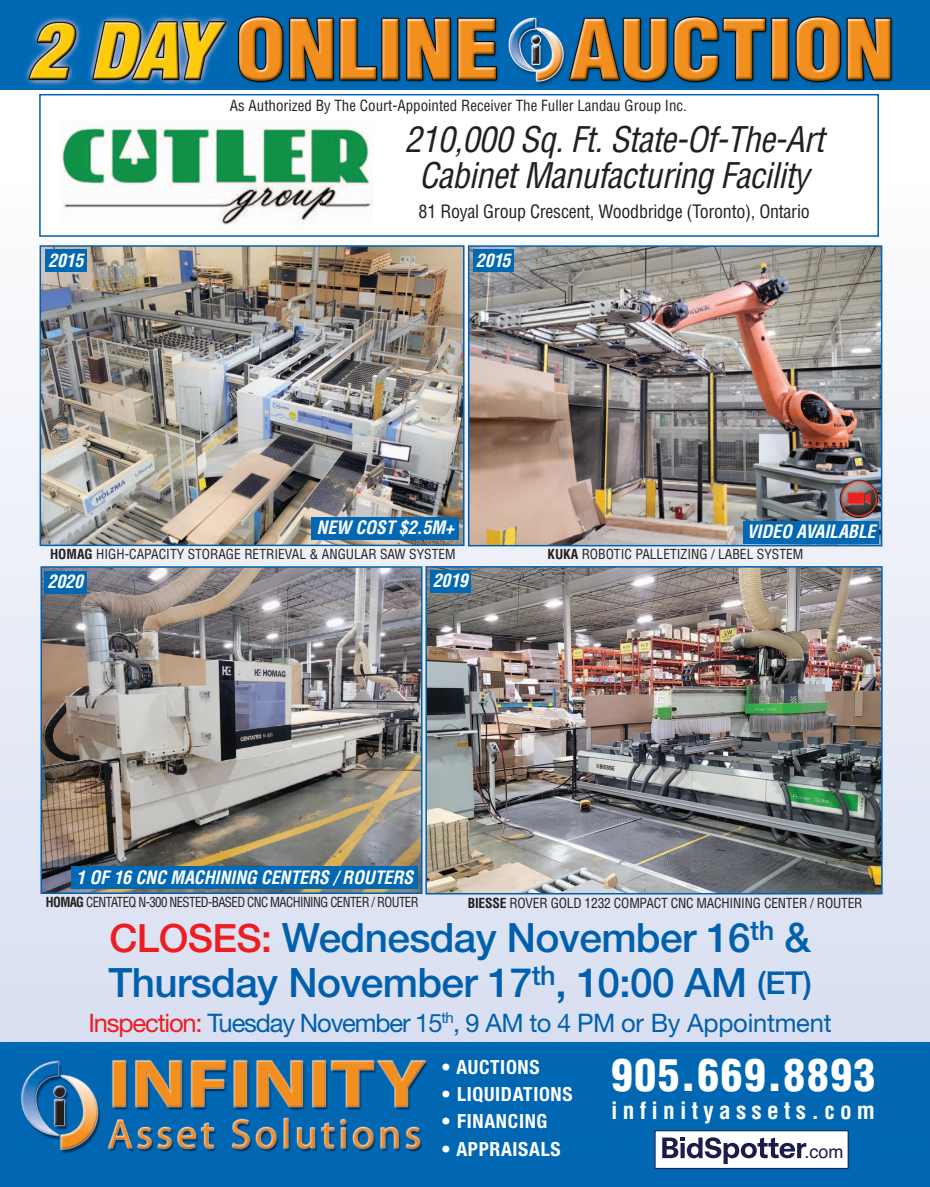
<style>
.page{position:relative;width:930px;height:1187px;background:#fff}
.page>*{position:absolute;margin:0;border:0;box-sizing:border-box;transform-origin:0 0}
.t1{font:900 condensed 43.2px "Helvetica";letter-spacing:.04em;color:#fff}
.t2{font:500 40.5px/45px "Helvetica Neue";letter-spacing:-.015em;color:#0160ae}
.t3{font:italic condensed 34.5px/36.6px "Helvetica";color:#231f20;text-align:center}
.t4{font:25.5px "Helvetica Neue";letter-spacing:-.045em;color:#0160ae}
.t5{font:700 condensed 23.25px "Helvetica";letter-spacing:.225em;color:#fff}
.t6{font:700 condensed 19.5px "Helvetica Neue";letter-spacing:.035em;color:#fff}
.t7{font:italic 700 condensed 18px "Helvetica";letter-spacing:-.01em;color:#fff}
.t8{font:condensed 18px "Helvetica";letter-spacing:-.015em;color:#231f20}
.t9{font:18px "Helvetica";color:#1b1d4b}
.t10{font:condensed 15px "Helvetica";color:#231f20}
.t11{font:condensed 13.5px "Helvetica";letter-spacing:-.015em;color:#231f20}
.t12{font:condensed 13.5px "Helvetica";letter-spacing:-.045em;color:#231f20;scale:.95 1}
.s1{font-weight:700}
.s2{font-size:39px;color:#ee1d23}
.s3{font-size:31.5px}
.s4{color:#ee1d23}
</style>
<div class="page">
<div style="left:0;top:184px;width:930px;height:859px;background:linear-gradient(to bottom,#f8fafc,#d4ddef)"></div>
<div style="left:41px;top:95px;width:836px;height:140px;background:#fff"></div>
<div style="left:39px;top:94px;width:840px;height:143px;border:2px solid #0160ae"></div>
<img style="left:0;top:0;width:930px;height:89px">
<img style="left:43px;top:248px;width:418px;height:295px">
<div style="left:40px;top:245px;width:424px;height:301px;border:2px solid #0160ae"></div>
<img style="left:428px;top:569px;width:451px;height:322px">
<div style="left:425px;top:566px;width:457px;height:328px;border:2px solid #0160ae"></div>
<img style="left:43px;top:569px;width:376px;height:322px">
<div style="left:40px;top:566px;width:382px;height:328px;border:2px solid #0160ae"></div>
<img style="left:471px;top:248px;width:408px;height:295px">
<div style="left:468px;top:245px;width:414px;height:301px;border:2px solid #0160ae"></div>
<div style="left:45px;top:250px;width:41px;height:22px;background:#0168b3"></div>
<div style="left:473px;top:250px;width:40px;height:22px;background:#0168b3"></div>
<div style="left:429px;top:570px;width:41px;height:23px;background:#0168b3"></div>
<div style="left:44px;top:571px;width:43px;height:22px;background:#0168b3"></div>
<div style="left:71px;top:866px;width:347px;height:23px;background:#0168b3"></div>
<div style="left:312px;top:517px;width:147px;height:23px;background:#0168b3"></div>
<img style="left:61px;top:122px;width:313px;height:103px">
<div style="left:743px;top:521px;width:135px;height:22px;background:#0168b3"></div>
<img style="left:839px;top:479px;width:39px;height:39px">
<img style="left:0;top:1041px;width:930px;height:145px">
<div style="left:655px;top:1131px;width:192px;height:36px;background:#fff"></div>
<svg style="left:662px;top:1137px;width:144px;height:26px"></svg>
<div style="left:654px;top:1130px;width:194px;height:38px;border:1px solid #1b1d4b"></div>
<p class="t10" style="left:230px;top:100px;width:458px">As Authorized By The Court-Appointed Receiver The Fuller Landau Group Inc.</p>
<h3 class="t3" style="left:404px;top:124px;width:428px">210,000 Sq.Ft.State-Of-The-Art<br>CabinetManufacturing Facility</h3>
<h3 class="t8" style="left:418px;top:204px;width:392px">81 Royal Group Crescent, Woodbridge (Toronto), Ontario</h3>
<h3 class="t7" style="left:48px;top:253px;width:40px">2015</h3>
<h3 class="t7" style="left:476px;top:253px;width:40px">2015</h3>
<h3 class="t7" style="left:316px;top:521px;width:143px">NEW COST $2.5M+</h3>
<h3 class="t7" style="left:746px;top:524px;width:134px">VIDEO AVAILABLE</h3>
<p class="t11" style="left:50px;top:549px;width:407px"><span class="s1">HOMAG</span> HIGH-CAPACITY STORAGE RETRIEVAL &amp; ANGULAR SAW SYSTEM</p>
<p class="t11" style="left:547px;top:548px;width:257px"><span class="s1">KUKA</span> ROBOTIC PALLETIZING / LABEL SYSTEM</p>
<h3 class="t7" style="left:48px;top:574px;width:41px">2020</h3>
<h3 class="t7" style="left:433px;top:574px;width:40px">2019</h3>
<h3 class="t7" style="left:76px;top:870px;width:342px">1 OF 16 CNC MACHINING CENTERS / ROUTERS</h3>
<p class="t12" style="left:46px;top:896px;width:394px"><span class="s1">HOMAG</span> CENTATEQ N-300 NESTED-BASED CNC MACHINING CENTER / ROUTER</p>
<p class="t11" style="left:468px;top:897px;width:396px"><span class="s1">BIESSE</span> ROVER GOLD 1232 COMPACT CNC MACHINING CENTER / ROUTER</p>
<h2 class="t2" style="left:108px;top:915px;width:705px"><span class="s2">CLOSES:</span> Wednesday November 16<sup>th</sup> &amp;<br>Thursday November 17<sup>th</sup>, 10:00 AM <span class="s3">(ET)</span></h2>
<h3 class="t4" style="left:88px;top:1007px;width:744px"><span class="s4">Inspection:</span> Tuesday November 15<sup>th</sup>, 9 AM to 4 PM or By Appointment</h3>
<h3 class="t6" style="left:441px;top:1055px;width:100px">• AUCTIONS</h3>
<h3 class="t6" style="left:441px;top:1082px;width:133px">• LIQUIDATIONS</h3>
<h3 class="t6" style="left:441px;top:1110px;width:108px">• FINANCING</h3>
<h3 class="t6" style="left:441px;top:1137px;width:121px">• APPRAISALS</h3>
<h1 class="t1" style="left:611px;top:1054px;width:266px">905.669.8893</h1>
<h3 class="t5" style="left:611px;top:1101px;width:265px">infinityassets.com</h3>
<h3 class="t9" style="left:804px;top:1141px;width:41px">.com</h3>
</div>
